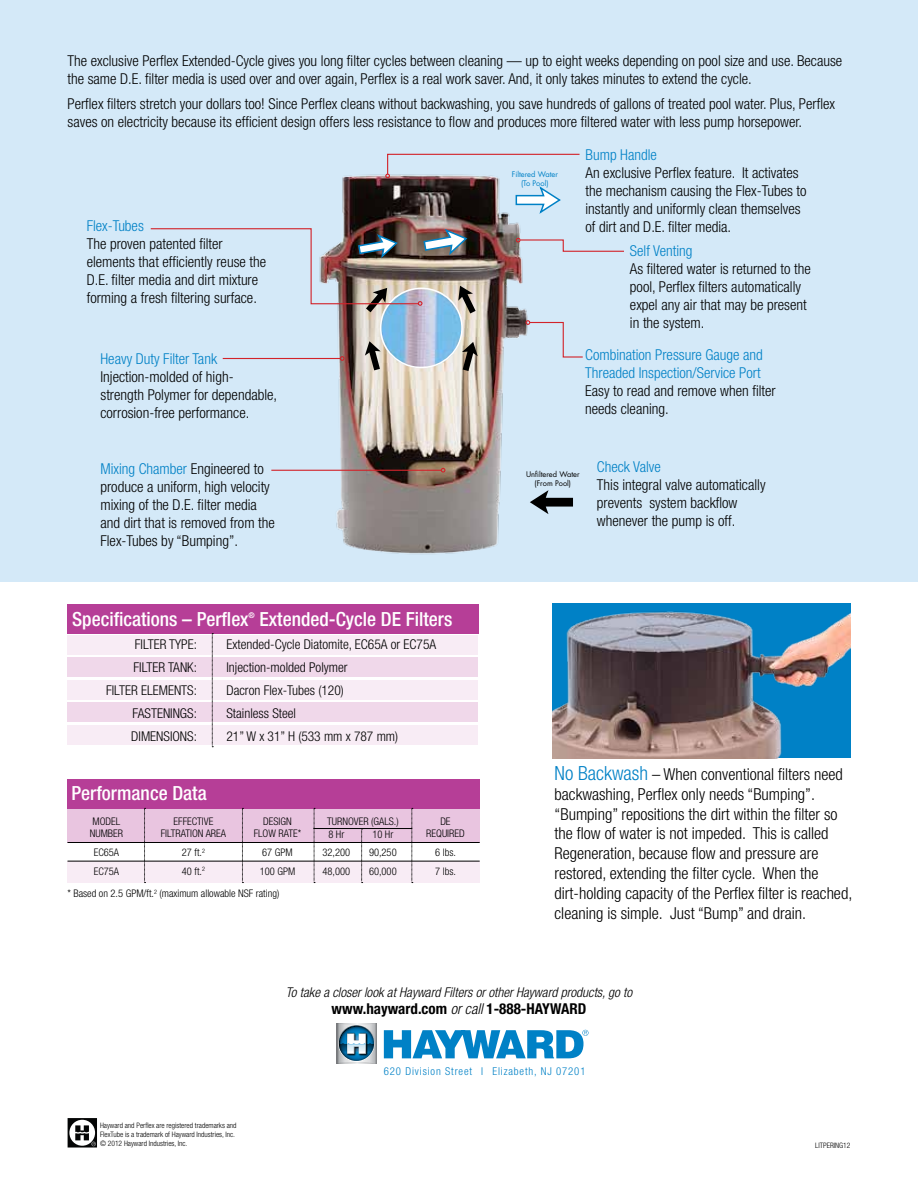
<style>
.page{position:relative;width:918px;height:1188px;background:#fff}
.page>*{position:absolute;margin:0;border:0;box-sizing:border-box;transform-origin:0 0}
.t1{font:500 condensed 19.5px "Helvetica Neue";color:#fff}
.t2{font:300 condensed 16.5px/19.8px "Helvetica Neue";color:#000}
.t3{font:300 condensed 15px/18px "Helvetica Neue";color:#000}
.t4{font:300 condensed 15px/18px "Helvetica Neue";color:#0081c6}
.t5{font:700 condensed 15px "Helvetica Neue";color:#000}
.t6{font:300 condensed 13.5px "Helvetica Neue";color:#000}
.t7{font:italic 300 condensed 13.5px "Helvetica Neue";color:#000}
.t8{font:300 condensed 10.8px "Helvetica Neue";letter-spacing:.08em;color:#0081c6}
.t9{font:300 condensed 10.5px "Helvetica Neue";color:#000}
.t10{font:500 condensed 7.8px "Helvetica Neue";color:#fff}
.t11{font:300 condensed 7.5px/9px "Helvetica Neue";color:#000}
.t12{font:7.5px/9px "Futura";color:#000;text-align:center}
.t13{font:7.5px/9px "Futura";color:#0081c6;text-align:center}
.s1{color:#0081c6}
.s2{font-size:19.5px;color:#0081c6}
.s3{font-weight:300;font-style:italic}
</style>
<div class="page">
<div style="left:68px;top:808px;width:412px;height:35px;background:#e9c5e0"></div>
<div style="left:68px;top:861px;width:412px;height:21px;background:#f8ecf5"></div>
<div style="left:68px;top:779px;width:412px;height:29px;background:#b63e97"></div>
<hr style="left:68px;top:842px;width:412px;height:1px;background:#000">
<hr style="left:68px;top:861px;width:412px;height:1px;background:#000">
<div style="left:0;top:0;width:918px;height:582px;background:#d4e9f8"></div>
<img style="left:336px;top:1023px;width:50px;height:41px">
<svg style="left:337px;top:1024px;width:40px;height:1px"></svg>
<svg style="left:339px;top:1026px;width:35px;height:35px"></svg>
<svg style="left:337px;top:1034px;width:40px;height:30px"></svg>
<svg style="left:384px;top:1030px;width:204px;height:28px"></svg>
<svg style="left:68px;top:1118px;width:29px;height:29px"></svg>
<img style="left:316px;top:174px;width:212px;height:380px">
<svg style="left:365px;top:341px;width:16px;height:29px"></svg>
<svg style="left:462px;top:342px;width:16px;height:29px"></svg>
<svg style="left:530px;top:490px;width:43px;height:24px"></svg>
<img style="left:380px;top:313px;width:83px;height:55px">
<div style="left:380px;top:288px;width:83px;height:80px;border:2px solid #fff;border-radius:50%"></div>
<hr style="left:223px;top:358px;width:117px;height:1px;background:#d2232a">
<img style="left:552px;top:603px;width:298px;height:155px">
<hr style="left:313px;top:828px;width:99px;height:1px;background:#000">
<svg style="left:144px;top:808px;width:2px;height:75px"></svg>
<svg style="left:242px;top:808px;width:1px;height:75px"></svg>
<svg style="left:314px;top:808px;width:1px;height:75px"></svg>
<svg style="left:412px;top:808px;width:1px;height:75px"></svg>
<svg style="left:361px;top:829px;width:2px;height:54px"></svg>
<hr style="left:271px;top:470px;width:170px;height:1px;background:#d2232a">
<svg style="left:441px;top:468px;width:5px;height:5px"></svg>
<svg style="left:340px;top:356px;width:5px;height:5px"></svg>
<img style="left:150px;top:227px;width:326px;height:86px">
<svg style="left:385px;top:153px;width:195px;height:61px"></svg>
<svg style="left:516px;top:238px;width:108px;height:14px"></svg>
<svg style="left:525px;top:320px;width:58px;height:38px"></svg>
<div style="left:68px;top:635px;width:410px;height:20px;background:#f8ecf5"></div>
<div style="left:68px;top:657px;width:410px;height:20px;background:#f0d8ea"></div>
<div style="left:68px;top:680px;width:410px;height:20px;background:#f8ecf5"></div>
<div style="left:68px;top:702px;width:410px;height:20px;background:#f0d8ea"></div>
<div style="left:68px;top:725px;width:410px;height:20px;background:#f8ecf5"></div>
<div style="left:68px;top:605px;width:411px;height:29px;background:#b63e97"></div>
<svg style="left:212px;top:633px;width:1px;height:114px"></svg>
<p class="t3" style="left:68px;top:52px;width:776px">The exclusive Perflex Extended-Cycle gives you long filter cycles between cleaning — up to eight weeks depending on pool size and use. Because the same D.E. filter media is used over and over again, Perflex is a real work saver. And, it only takes minutes to extend the cycle.</p>
<p class="t3" style="left:68px;top:94px;width:769px">Perflex filters stretch your dollars too! Since Perflex cleans without backwashing, you save hundreds of gallons of treated pool water. Plus, Perflex saves on electricity because its efficient design offers less resistance to flow and produces more filtered water with less pump horsepower.</p>
<p class="t4" style="left:87px;top:217px;width:59px">Flex-Tubes</p>
<p class="t3" style="left:87px;top:235px;width:181px">The proven patented filter elements that efficiently reuse the D.E. filter media and dirt mixture forming a fresh filtering surface.</p>
<p class="t4" style="left:100px;top:350px;width:118px">Heavy Duty Filter Tank</p>
<p class="t3" style="left:100px;top:368px;width:178px">Injection-molded of high&shy;strength Polymer for dependable, corrosion-free performance.</p>
<p class="t3" style="left:100px;top:460px;width:176px"><span class="s1">Mixing Chamber</span> Engineered to produce a uniform, high velocity mixing of the D.E. filter media and dirt that is removed from the<br>Flex-Tubes by “Bumping”.</p>
<h1 class="t1" style="left:72px;top:608px;width:178px">Specifications – Perflex</h1>
<p class="t10" style="left:249px;top:611px;width:8px">®</p>
<h1 class="t1" style="left:260px;top:608px;width:194px">Extended-Cycle DE Filters</h1>
<p class="t6" style="left:135px;top:637px;width:64px">FILTER TYPE:</p>
<p class="t6" style="left:226px;top:637px;width:211px">Extended-Cycle Diatomite, EC65A or EC75A</p>
<p class="t6" style="left:134px;top:660px;width:65px">FILTER TANK:</p>
<p class="t6" style="left:226px;top:660px;width:123px">Injection-molded Polymer</p>
<p class="t6" style="left:106px;top:683px;width:92px">FILTER ELEMENTS:</p>
<p class="t6" style="left:226px;top:683px;width:119px">Dacron Flex-Tubes (120)</p>
<p class="t6" style="left:133px;top:706px;width:66px">FASTENINGS:</p>
<p class="t6" style="left:226px;top:706px;width:71px">Stainless Steel</p>
<p class="t6" style="left:131px;top:729px;width:67px">DIMENSIONS:</p>
<p class="t6" style="left:226px;top:729px;width:173px">21” W x 31” H (533 mm x 787 mm)</p>
<h1 class="t1" style="left:71px;top:782px;width:137px">Performance Data</h1>
<p class="t9" style="left:93px;top:816px;width:29px">MODEL</p>
<p class="t9" style="left:174px;top:816px;width:41px">EFFECTIVE</p>
<p class="t9" style="left:263px;top:816px;width:30px">DESIGN</p>
<p class="t9" style="left:327px;top:816px;width:73px">TURNOVER (GALS.)</p>
<p class="t9" style="left:440px;top:816px;width:12px">DE</p>
<p class="t9" style="left:90px;top:828px;width:35px">NUMBER</p>
<p class="t9" style="left:161px;top:828px;width:67px">FILTRATION AREA</p>
<p class="t9" style="left:254px;top:828px;width:49px">FLOW RATE*</p>
<p class="t9" style="left:426px;top:828px;width:40px">REQUIRED</p>
<p class="t9" style="left:94px;top:846px;width:27px">EC65A</p>
<p class="t9" style="left:182px;top:846px;width:25px">27 ft.<sup>2</sup></p>
<p class="t9" style="left:262px;top:846px;width:32px">67 GPM</p>
<p class="t9" style="left:435px;top:846px;width:22px">6 lbs.</p>
<p class="t9" style="left:94px;top:865px;width:27px">EC75A</p>
<p class="t9" style="left:182px;top:865px;width:25px">40 ft.<sup>2</sup></p>
<p class="t9" style="left:260px;top:865px;width:37px">100 GPM</p>
<p class="t9" style="left:435px;top:865px;width:22px">7 lbs.</p>
<p class="t9" style="left:328px;top:828px;width:17px">8 Hr</p>
<p class="t9" style="left:372px;top:828px;width:22px">10 Hr</p>
<p class="t9" style="left:323px;top:847px;width:29px">32,200</p>
<p class="t9" style="left:369px;top:847px;width:29px">90,250</p>
<p class="t9" style="left:323px;top:865px;width:29px">48,000</p>
<p class="t9" style="left:369px;top:865px;width:29px">60,000</p>
<p class="t9" style="left:68px;top:887px;width:213px">* Based on 2.5 GPM/ft.<sup>2</sup> (maximum allowable NSF rating)</p>
<p class="t13" style="left:512px;top:169px;width:48px">Filtered Water (To Pool)</p>
<p class="t4" style="left:586px;top:146px;width:73px">Bump Handle</p>
<p class="t3" style="left:586px;top:164px;width:222px">An exclusive Perflex feature. It activates the mechanism causing the Flex-Tubes to instantly and uniformly clean themselves of dirt and D.E. filter media.</p>
<p class="t4" style="left:630px;top:242px;width:64px">Self Venting</p>
<p class="t3" style="left:630px;top:260px;width:182px">As filtered water is returned to the pool, Perflex filters automatically expel any air that may be present in the system.</p>
<p class="t4" style="left:585px;top:345px;width:179px">Combination Pressure Gauge and<br>Threaded Inspection/Service Port</p>
<p class="t3" style="left:585px;top:381px;width:192px">Easy to read and remove when filter needs cleaning.</p>
<p class="t12" style="left:526px;top:470px;width:55px">Unfiltered Water (From Pool)</p>
<p class="t4" style="left:597px;top:457px;width:65px">Check Valve</p>
<p class="t3" style="left:597px;top:475px;width:170px">This integral valve automatically prevents system backflow whenever the pump is off.</p>
<p class="t2" style="left:555px;top:764px;width:299px"><span class="s2">No Backwash</span> – When conventional filters need backwashing, Perflex only needs “Bumping”. “Bumping” repositions the dirt within the filter so the flow of water is not impeded. This is called Regeneration, because flow and pressure are restored, extending the filter cycle. When the dirt-holding capacity of the Perflex filter is reached, cleaning is simple. Just “Bump” and drain.</p>
<p class="t7" style="left:286px;top:985px;width:348px">To take a closer look at Hayward Filters or other Hayward products, go to</p>
<p class="t5" style="left:332px;top:999px;width:256px">www.hayward.com <span class="s3">or call</span> 1-888-HAYWARD</p>
<p class="t11" style="left:100px;top:1121px;width:138px">Hayward and Perflex are registered trademarks and<br>FlexTube is a trademark of Hayward Industries, Inc. © 2012 Hayward Industries, Inc.</p>
<p class="t8" style="left:384px;top:1065px;width:203px">620 Division Street I Elizabeth, NJ 07201</p>
<p class="t11" style="left:815px;top:1141px;width:37px">LITPERING12</p>
</div>
